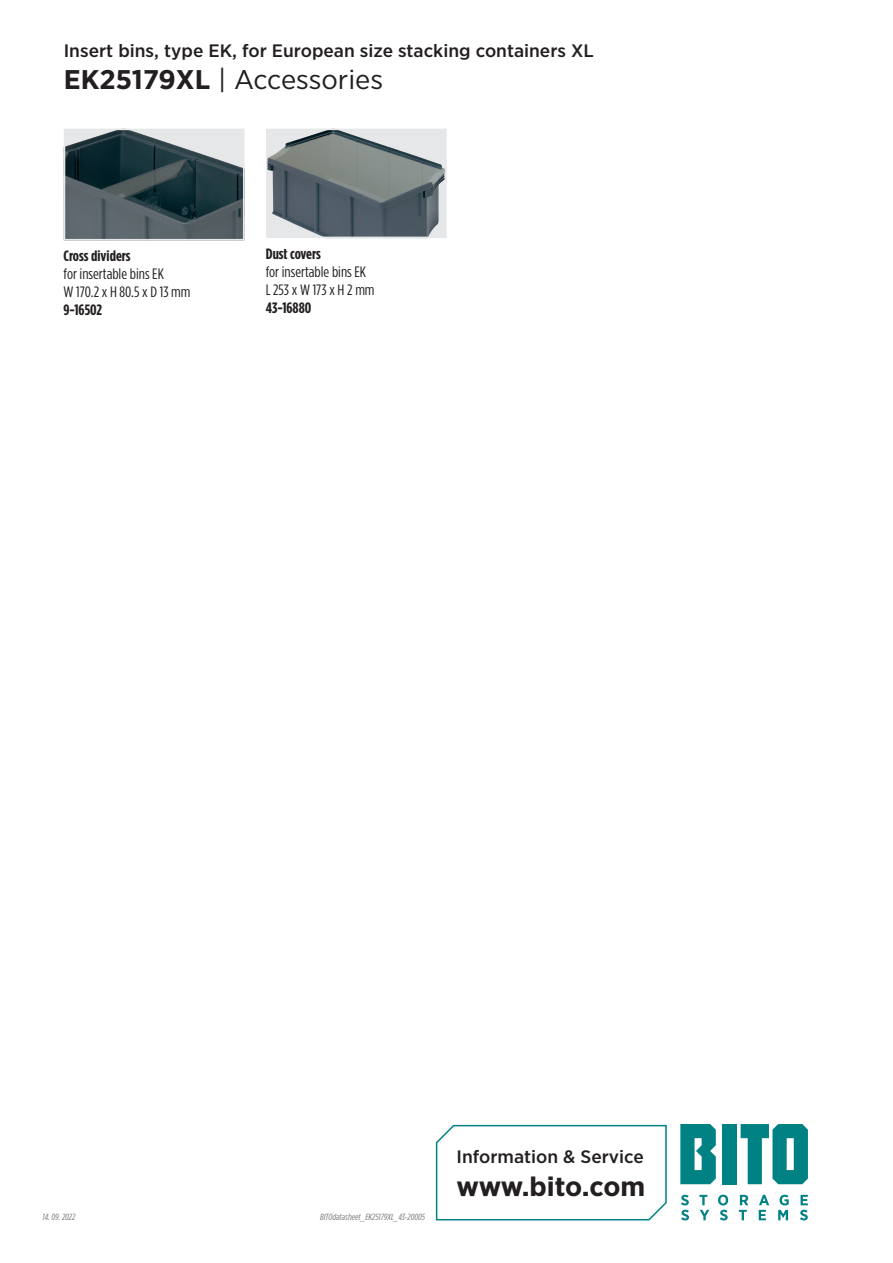
<style>
.page{position:relative;width:893px;height:1263px;background:#fff}
.page>*{position:absolute;margin:0;border:0;box-sizing:border-box;transform-origin:0 0}
.t1{font:27px "Gotham Narrow";color:#231f20;scale:1.1 1}
.t2{font:700 27px "Gotham Narrow";letter-spacing:-.015em;color:#231f20;scale:1.1 1}
.t3{font:500 18px "Gotham Narrow";color:#231f20;scale:1.1 1}
.t4{font:15px/18px "Gotham Condensed";color:#231f20;scale:1.1 1}
.t5{font:700 15px "Gotham Condensed";color:#231f20;scale:1.1 1}
.t6{font:italic 9px "Gotham Condensed";color:#76787b;scale:1.1 1}
.s1{font-weight:700}
</style>
<div class="page">
<div style="left:723px;top:1124px;width:14px;height:60px;background:#008183"></div>
<svg style="left:680px;top:1124px;width:36px;height:60px;background:#229193"></svg>
<svg style="left:741px;top:1124px;width:67px;height:60px"></svg>
<svg style="left:681px;top:1195px;width:8px;height:25px"></svg>
<svg style="left:699px;top:1195px;width:10px;height:25px"></svg>
<svg style="left:718px;top:1195px;width:10px;height:25px"></svg>
<svg style="left:739px;top:1195px;width:9px;height:25px"></svg>
<svg style="left:759px;top:1195px;width:10px;height:25px"></svg>
<svg style="left:778px;top:1195px;width:11px;height:25px"></svg>
<svg style="left:800px;top:1195px;width:8px;height:25px"></svg>
<svg style="left:435px;top:1124px;width:232px;height:97px"></svg>
<img style="left:269px;top:132px;width:175px;height:103px">
<div style="left:266px;top:129px;width:181px;height:109px;border:2px solid #e6e7e9"></div>
<img style="left:67px;top:132px;width:174px;height:105px">
<div style="left:64px;top:129px;width:180px;height:111px;border:2px solid #e6e7e9"></div>
<p class="t3" style="left:64px;top:39px;width:483px">Insert bins, type EK, for European size stacking containers XL</p>
<h1 class="t1" style="left:64px;top:63px;width:292px"><span class="s1">EK25179XL</span> | Accessories</h1>
<p class="t5" style="left:64px;top:247px;width:62px">Cross dividers</p>
<p class="t4" style="left:64px;top:265px;width:117px">for insertable bins EK<br>W 170.2 x H 80.5 x D 13 mm</p>
<p class="t5" style="left:64px;top:301px;width:36px">9-16502</p>
<p class="t5" style="left:266px;top:245px;width:52px">Dust covers</p>
<p class="t4" style="left:266px;top:262px;width:100px">for insertable bins EK<br>L 253 x W 173 x H 2 mm</p>
<p class="t5" style="left:266px;top:299px;width:43px">43-16880</p>
<p class="t6" style="left:43px;top:1212px;width:31px">14. 09. 2022</p>
<p class="t6" style="left:320px;top:1212px;width:97px">BITOdatasheet_EK25179XL_43-20005</p>
<p class="t3" style="left:457px;top:1145px;width:172px">Information &amp; Service</p>
<h1 class="t2" style="left:457px;top:1169px;width:173px">www.bito.com</h1>
</div>
